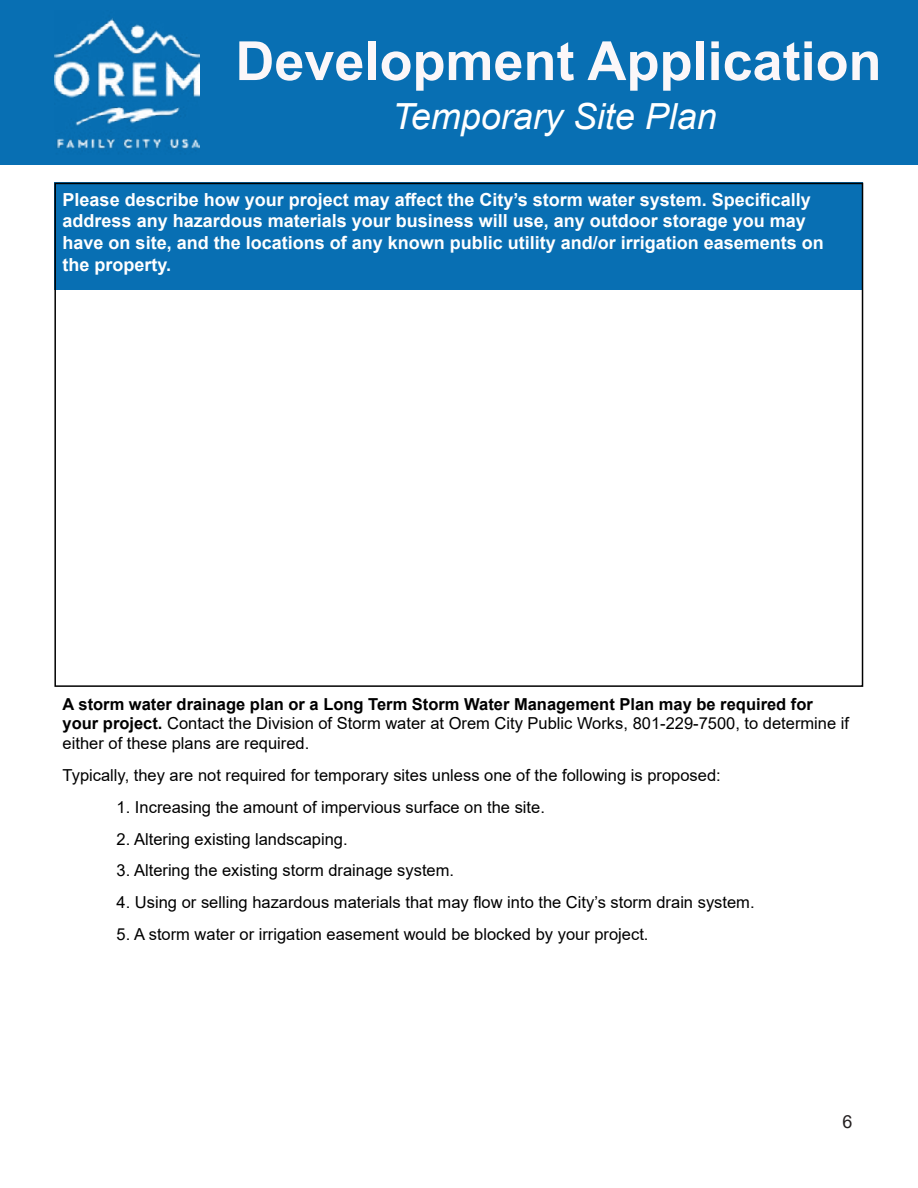
<style>
.page{position:relative;width:918px;height:1188px;background:#fff}
.page>*{position:absolute;margin:0;border:0;box-sizing:border-box;transform-origin:0 0}
.t1{font:700 54px "Arial";color:#fbf7f9}
.t2{font:italic 36px "Arial";color:#fff}
.t3{font:700 18px/21.6px "Arial";color:#fff}
.t4{font:18px "Arial";color:#231f20}
.t5{font:16.5px/19.8px "Arial";color:#000}
.s1{font-weight:700}
</style>
<div class="page">
<div style="left:0;top:0;width:918px;height:164px;background:#086fb3"></div>
<div style="left:54px;top:182px;width:809px;height:107px;background:#086fb3"></div>
<img style="left:55px;top:18px;width:145px;height:131px">
<h1 class="t1" style="left:235px;top:23px;width:648px">Development Application</h1>
<h2 class="t2" style="left:392px;top:93px;width:326px">Temporary Site Plan</h2>
<p class="t3" style="left:63px;top:189px;width:763px">Please describe how your project may affect the City’s storm water system. Specifically address any hazardous materials your business will use, any outdoor storage you may have on site, and the locations of any known public utility and/or irrigation easements on the property.</p>
<p class="t5" style="left:63px;top:694px;width:788px"><span class="s1">A storm water drainage plan or a Long Term Storm Water Management Plan may be required for your project.</span> Contact the Division of Storm water at Orem City Public Works, 801-229-7500, to determine if either of these plans are required.</p>
<p class="t5" style="left:63px;top:765px;width:660px">Typically, they are not required for temporary sites unless one of the following is proposed:</p>
<p class="t5" style="left:117px;top:797px;width:430px">1. Increasing the amount of impervious surface on the site.</p>
<p class="t5" style="left:117px;top:829px;width:233px">2. Altering existing landscaping.</p>
<p class="t5" style="left:117px;top:861px;width:339px">3. Altering the existing storm drainage system.</p>
<p class="t5" style="left:117px;top:892px;width:639px">4. Using or selling hazardous materials that may flow into the City’s storm drain system.</p>
<p class="t5" style="left:117px;top:924px;width:533px">5. A storm water or irrigation easement would be blocked by your project.</p>
<p class="t4" style="left:842px;top:1109px;width:12px">6</p>
</div>
